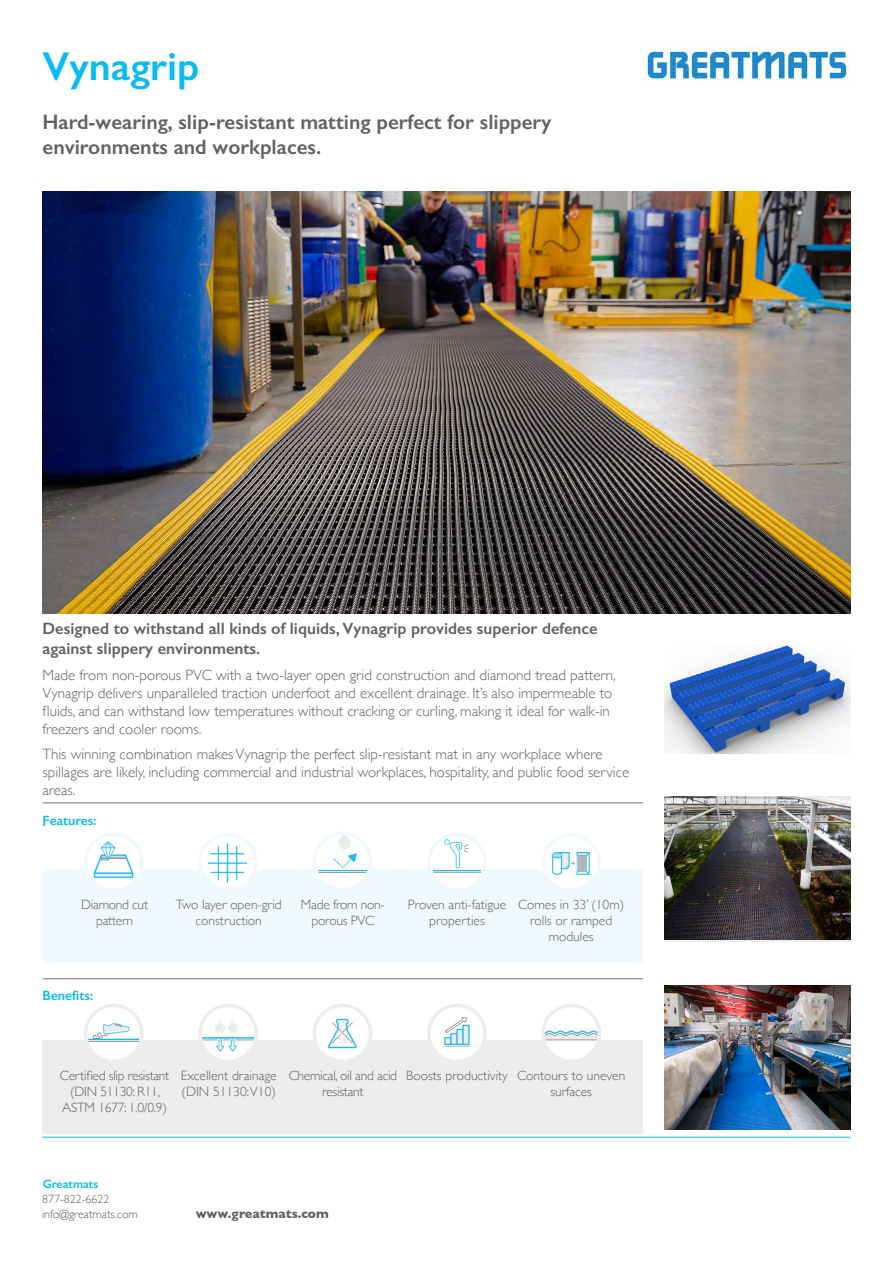
<style>
.page{position:relative;width:893px;height:1263px;background:#fff}
.page>*{position:absolute;margin:0;border:0;box-sizing:border-box;transform-origin:0 0}
.t1{font:600 40.5px "Gill Sans";color:#0bbbef}
.t2{font:600 21px/25.2px "Gill Sans";color:#656062}
.t3{font:600 16.5px/19.8px "Gill Sans";color:#656062}
.t4{font:300 15px/18px "Gill Sans";color:#656062}
.t5{font:300 13.5px/16.2px "Gill Sans";color:#656062;text-align:center}
.t6{font:300 13.5px/16.2px "Gill Sans";letter-spacing:-.02em;color:#656062;text-align:center}
.t7{font:600 13.5px "Gill Sans";color:#0bbbef}
.t8{font:700 12.75px "Gill Sans";color:#656062}
.t9{font:300 12px/14.7px "Gill Sans";color:#656062}
.t10{font:600 12px "Gill Sans";color:#0bbbef}
</style>
<div class="page">
<img style="left:43px;top:191px;width:807px;height:422px">
<img style="left:664px;top:645px;width:186px;height:108px">
<hr style="left:43px;top:1137px;width:807px;height:1px;background:#0bbbef">
<img style="left:664px;top:797px;width:186px;height:143px">
<img style="left:664px;top:985px;width:186px;height:145px">
<div style="left:43px;top:1040px;width:600px;height:94px;background:#ededed"></div>
<div style="left:86px;top:1005px;width:56px;height:56px;background:#ededed;border-radius:50%"></div>
<img style="left:87px;top:1007px;width:53px;height:53px;border-radius:26px">
<div style="left:84px;top:1004px;width:60px;height:59px;border:3px solid #ededed;border-radius:50%"></div>
<div style="left:200px;top:1005px;width:56px;height:56px;background:#ededed;border-radius:50%"></div>
<img style="left:202px;top:1007px;width:53px;height:53px;border-radius:26px">
<div style="left:198px;top:1004px;width:60px;height:59px;border:3px solid #ededed;border-radius:50%"></div>
<div style="left:314px;top:1005px;width:57px;height:56px;background:#ededed;border-radius:50%"></div>
<img style="left:316px;top:1007px;width:53px;height:53px;border-radius:26px">
<div style="left:313px;top:1004px;width:59px;height:59px;border:3px solid #ededed;border-radius:50%"></div>
<div style="left:429px;top:1005px;width:56px;height:56px;background:#ededed;border-radius:50%"></div>
<img style="left:430px;top:1007px;width:53px;height:53px;border-radius:26px">
<div style="left:427px;top:1004px;width:60px;height:59px;border:3px solid #ededed;border-radius:50%"></div>
<div style="left:543px;top:1005px;width:56px;height:56px;background:#ededed;border-radius:50%"></div>
<img style="left:545px;top:1007px;width:53px;height:53px;border-radius:26px">
<div style="left:541px;top:1004px;width:60px;height:59px;border:3px solid #ededed;border-radius:50%"></div>
<div style="left:43px;top:869px;width:600px;height:94px;background:#f0f9fe"></div>
<div style="left:86px;top:834px;width:56px;height:56px;background:#f0f9fe;border-radius:50%"></div>
<img style="left:87px;top:836px;width:53px;height:53px;border-radius:26px">
<div style="left:84px;top:833px;width:60px;height:59px;border:3px solid #f0f9fe;border-radius:50%"></div>
<div style="left:200px;top:834px;width:56px;height:56px;background:#f0f9fe;border-radius:50%"></div>
<img style="left:202px;top:836px;width:53px;height:53px;border-radius:26px">
<div style="left:198px;top:833px;width:60px;height:59px;border:3px solid #f0f9fe;border-radius:50%"></div>
<div style="left:314px;top:833px;width:57px;height:56px;background:#f0f9fe;border-radius:50%"></div>
<img style="left:316px;top:835px;width:53px;height:53px;border-radius:26px">
<div style="left:313px;top:832px;width:59px;height:59px;border:3px solid #f0f9fe;border-radius:50%"></div>
<div style="left:429px;top:834px;width:56px;height:56px;background:#f0f9fe;border-radius:50%"></div>
<img style="left:430px;top:836px;width:53px;height:53px;border-radius:26px">
<div style="left:427px;top:833px;width:60px;height:59px;border:3px solid #f0f9fe;border-radius:50%"></div>
<div style="left:543px;top:835px;width:56px;height:55px;background:#f0f9fe;border-radius:50%"></div>
<img style="left:545px;top:836px;width:52px;height:53px;border-radius:26px">
<div style="left:542px;top:833px;width:59px;height:59px;border:3px solid #f0f9fe;border-radius:50%"></div>
<hr style="left:43px;top:802px;width:600px;height:1px;background:#72787a">
<hr style="left:43px;top:978px;width:600px;height:1px;background:#72787a">
<img style="left:643px;top:47px;width:205px;height:39px">
<h1 class="t1" style="left:43px;top:42px;width:158px">Vynagrip</h1>
<h2 class="t2" style="left:43px;top:109px;width:510px">Hard-wearing, slip-resistant matting perfect for slippery environments and workplaces.</h2>
<p class="t3" style="left:43px;top:618px;width:557px">Designed to withstand all kinds of liquids, Vynagrip provides superior defence against slippery environments.</p>
<p class="t4" style="left:43px;top:666px;width:575px">Made from non-porous PVC with a two-layer open grid construction and diamond tread pattern, Vynagrip delivers unparalleled traction underfoot and excellent drainage. It’s also impermeable to fluids, and can withstand low temperatures without cracking or curling, making it ideal for walk-in freezers and cooler rooms.</p>
<p class="t4" style="left:43px;top:744px;width:588px">This winning combination makes Vynagrip the perfect slip-resistant mat in any workplace where spillages are likely, including commercial and industrial workplaces, hospitality, and public food service areas.</p>
<p class="t4" style="left:43px;top:811px;width:4px">.</p>
<p class="t7" style="left:43px;top:812px;width:56px">Features:</p>
<p class="t6" style="left:81px;top:895px;width:68px">Diamond cut pattern</p>
<p class="t5" style="left:176px;top:895px;width:108px">Two layer open-grid construction</p>
<p class="t6" style="left:301px;top:895px;width:85px">Made from non&shy;porous PVC</p>
<p class="t5" style="left:408px;top:895px;width:100px">Proven anti-fatigue properties</p>
<p class="t5" style="left:518px;top:895px;width:108px">Comes in 33’ (10m) rolls or ramped modules</p>
<p class="t7" style="left:43px;top:988px;width:52px">Benefits:</p>
<p class="t6" style="left:60px;top:1066px;width:111px">Certified slip resistant (DIN 51130: R11,<br>ASTM 1677: 1.0/0.9)</p>
<p class="t5" style="left:181px;top:1066px;width:97px;text-align:left">Excellent drainage (DIN 51130:V10)</p>
<p class="t6" style="left:289px;top:1066px;width:110px">Chemical, oil and acid resistant</p>
<p class="t5" style="left:550px;top:1066px;width:76px;text-align:left;text-indent:-144px">Boosts productivity Contours to uneven surfaces</p>
<p class="t10" style="left:43px;top:1176px;width:57px">Greatmats</p>
<p class="t9" style="left:42px;top:1191px;width:97px">877-822-6622 info@greatmats.com</p>
<p class="t8" style="left:196px;top:1203px;width:134px">www.greatmats.com</p>
</div>
